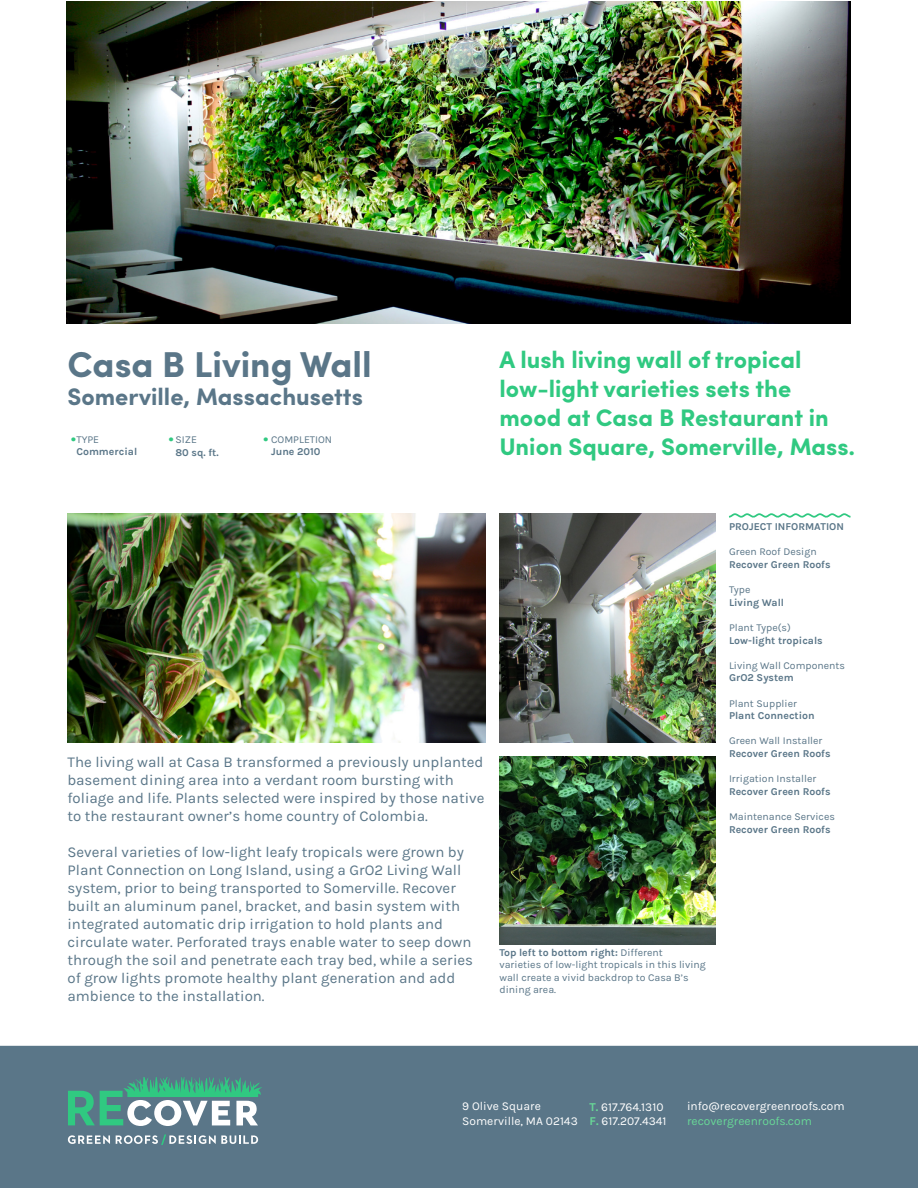
<style>
.page{position:relative;width:918px;height:1188px;background:#fff}
.page>*{position:absolute;margin:0;border:0;box-sizing:border-box;transform-origin:0 0}
.t1{font:700 36px "Sofia Pro";color:#5a7688}
.t2{font:34.5px "Karla";color:#30c981}
.t3{font:700 24px/28.8px "Sofia Pro";color:#30c981}
.t4{font:700 24px "Sofia Pro";color:#5a7688}
.Body_Text{font:15px/18px "Karla";color:#5a7688}
.t5{font:12px "Karla";color:#fff}
.t6{font:12px "Karla";color:#68d897}
.Sidebar_Regualr{font:10.5px/12.6px "Karla";color:#5a7688}
.Sidebar_Bold{font:700 10.5px "Karla";color:#5a7688}
.s1{font-weight:700}
.s2{font-weight:700;color:#68d897}
</style>
<div class="page">
<div style="left:1px;top:1047px;width:916px;height:140px;background:#5a7688"></div>
<div style="left:0;top:1046px;width:918px;height:142px;border:2px solid #5a7688"></div>
<svg style="left:68px;top:1135px;width:42px;height:9px"></svg>
<svg style="left:116px;top:1134px;width:142px;height:11px"></svg>
<svg style="left:68px;top:1078px;width:194px;height:48px"></svg>
<svg style="left:729px;top:513px;width:122px;height:5px"></svg>
<img style="left:68px;top:513px;width:418px;height:229px">
<img style="left:66px;top:2px;width:784px;height:322px">
<img style="left:500px;top:513px;width:216px;height:229px">
<img style="left:500px;top:757px;width:216px;height:188px">
<p class="t1" style="left:68px;top:337px;width:306px">Casa B Living Wall</p>
<p class="t4" style="left:68px;top:379px;width:297px">Somerville, Massachusetts</p>
<p class="t2" style="left:70px;top:410px;width:8px">.</p>
<p class="Sidebar_Regualr" style="left:271px;top:433px;width:62px">COMPLETION</p>
<p class="Sidebar_Bold" style="left:271px;top:446px;width:51px">June 2010</p>
<p class="Sidebar_Regualr" style="left:76px;top:433px;width:24px">TYPE</p>
<p class="t2" style="left:168px;top:411px;width:8px">.</p>
<p class="Sidebar_Bold" style="left:76px;top:446px;width:62px">Commercial</p>
<p class="Sidebar_Regualr" style="left:176px;top:434px;width:23px">SIZE</p>
<p class="Sidebar_Bold" style="left:176px;top:446px;width:45px">80 sq. ft.</p>
<p class="t2" style="left:263px;top:411px;width:8px">.</p>
<p class="t3" style="left:500px;top:344px;width:357px">A lush living wall of tropical low-light varieties sets the mood at Casa B Restaurant in<br>Union Square, Somerville, Mass.</p>
<p class="Body_Text" style="left:68px;top:753px;width:418px">The living wall at Casa B transformed a previously unplanted basement dining area into a verdant room bursting with foliage and life. Plants selected were inspired by those native to the restaurant owner’s home country of Colombia.</p>
<p class="Body_Text" style="left:68px;top:843px;width:407px">Several varieties of low-light leafy tropicals were grown by Plant Connection on Long Island, using a GrO2 Living Wall system, prior to being transported to Somerville. Recover built an aluminum panel, bracket, and basin system with integrated automatic drip irrigation to hold plants and circulate water. Perforated trays enable water to seep down through the soil and penetrate each tray bed, while a series of grow lights promote healthy plant generation and add ambience to the installation.</p>
<p class="Sidebar_Regualr" style="left:500px;top:946px;width:208px"><span class="s1">Top left to bottom right:</span> Different varieties of low-light tropicals in this living wall create a vivid backdrop to Casa B’s dining area.</p>
<p class="Sidebar_Bold" style="left:729px;top:521px;width:116px">PROJECT INFORMATION</p>
<p class="Sidebar_Regualr" style="left:729px;top:546px;width:89px">Green Roof Design</p>
<p class="Sidebar_Bold" style="left:729px;top:558px;width:103px">Recover Green Roofs</p>
<p class="Sidebar_Regualr" style="left:729px;top:584px;width:23px">Type</p>
<p class="Sidebar_Bold" style="left:729px;top:596px;width:57px">Living Wall</p>
<p class="Sidebar_Regualr" style="left:729px;top:621px;width:63px">Plant Type(s)</p>
<p class="Sidebar_Bold" style="left:729px;top:634px;width:95px">Low-light tropicals</p>
<p class="Sidebar_Regualr" style="left:729px;top:659px;width:118px">Living Wall Components</p>
<p class="Sidebar_Bold" style="left:729px;top:672px;width:66px">GrO2 System</p>
<p class="Sidebar_Regualr" style="left:729px;top:697px;width:70px">Plant Supplier</p>
<p class="Sidebar_Bold" style="left:729px;top:710px;width:87px">Plant Connection</p>
<p class="Sidebar_Regualr" style="left:729px;top:735px;width:95px">Green Wall Installer</p>
<p class="Sidebar_Bold" style="left:729px;top:747px;width:103px">Recover Green Roofs</p>
<p class="Sidebar_Regualr" style="left:729px;top:773px;width:89px">Irrigation Installer</p>
<p class="Sidebar_Bold" style="left:729px;top:785px;width:103px">Recover Green Roofs</p>
<p class="Sidebar_Regualr" style="left:729px;top:810px;width:107px">Maintenance Services</p>
<p class="Sidebar_Bold" style="left:729px;top:823px;width:103px">Recover Green Roofs</p>
<p class="t5" style="left:462px;top:1100px;width:80px">9 Olive Square</p>
<p class="t5" style="left:462px;top:1114px;width:117px">Somerville, MA 02143</p>
<p class="t5" style="left:590px;top:1100px;width:75px"><span class="s2">T.</span> 617.764.1310</p>
<p class="t5" style="left:590px;top:1114px;width:78px"><span class="s2">F.</span> 617.207.4341</p>
<p class="t5" style="left:687px;top:1100px;width:159px">info@recovergreenroofs.com</p>
<p class="t6" style="left:687px;top:1114px;width:126px">recovergreenroofs.com</p>
</div>
